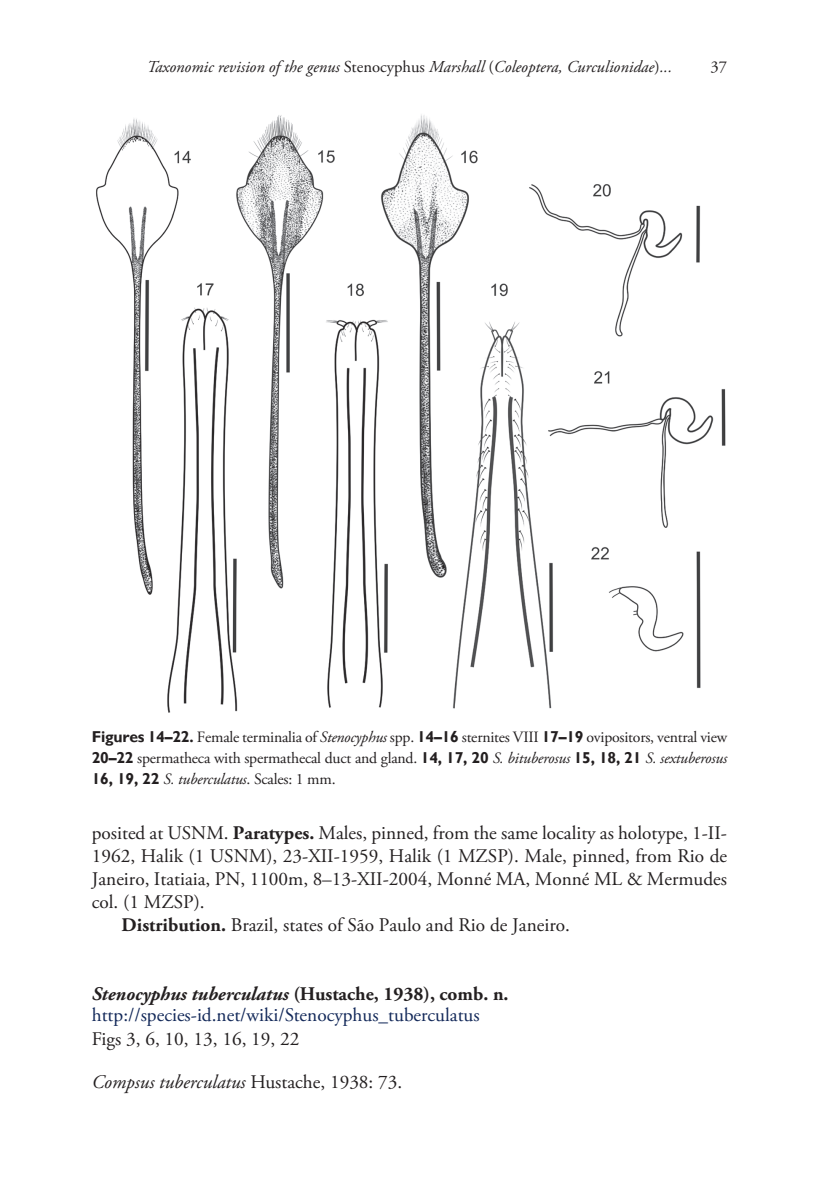
<style>
.page{position:relative;width:819px;height:1191px;background:#fff}
.page>*{position:absolute;margin:0;border:0;box-sizing:border-box;transform-origin:0 0}
.t1{font:19.25px "Adobe Garamond Pro";color:#231f20}
.t2{font:19.25px/21px "Adobe Garamond Pro";color:#122859}
.t3{font:italic 19.25px "Adobe Garamond Pro";color:#231f20}
.t4{font:italic 16.62px "Adobe Garamond Pro";color:#231f20}
.t5{font:16.62px "Adobe Garamond Pro";color:#231f20}
.t6{font:15.75px/21px "Adobe Garamond Pro";letter-spacing:-.015em;color:#231f20;text-align:justify}
.s1{font-style:normal}
.s2{font-family:"Gill Sans";font-weight:700}
.s3{font-style:italic}
.s4{font-weight:700}
.s5{font-weight:700;font-style:italic;color:#231f20}
.s6{font-weight:700;color:#231f20}
</style>
<div class="page">
<img style="left:96px;top:114px;width:630px;height:599px">
<p class="t4" style="left:147px;top:56px;width:527px">Taxonomic revision of the genus <span class="s1">Stenocyphus</span> Marshall <span class="s1">(</span>Coleoptera, Curculionidae<span class="s1">)</span>...</p>
<p class="t5" style="left:710px;top:56px;width:18px">37</p>
<p class="t6" style="left:92px;top:726px;width:637px"><span class="s2">Figures 14–22.</span> Female terminalia of <span class="s3">Stenocyphus</span> spp. <span class="s2">14–16</span> sternites VIII <span class="s2">17–19</span> ovipositors, ventral view <span class="s2">20–22</span> spermatheca with spermathecal duct and gland. <span class="s2">14, 17, 20</span> <span class="s3">S. bituberosus</span> <span class="s2">15, 18, 21</span> <span class="s3">S. sextuberosus </span><span class="s2">16, 19, 22</span> <span class="s3">S. tuberculatus</span>. Scales: 1 mm.</p>
<p class="t1" style="left:92px;top:821px;width:636px">posited at USNM. <span class="s4">Paratypes.</span> Males, pinned, from the same locality as holotype, 1-II-</p>
<p class="t1" style="left:92px;top:844px;width:636px">1962, Halik (1 USNM), 23-XII-1959, Halik (1 MZSP). Male, pinned, from Rio de</p>
<p class="t1" style="left:92px;top:867px;width:636px">Janeiro, Itatiaia, PN, 1100m, 8–13-XII-2004, Monné MA, Monné ML &amp; Mermudes</p>
<p class="t1" style="left:92px;top:890px;width:114px">col. (1 MZSP).</p>
<p class="t1" style="left:122px;top:913px;width:450px"><span class="s4">Distribution.</span> Brazil, states of São Paulo and Rio de Janeiro.</p>
<p class="t2" style="left:92px;top:984px;width:418px"><span class="s5">Stenocyphus tuberculatus</span> <span class="s6">(Hustache, 1938), comb. n. </span>http://species-id.net/wiki/Stenocyphus_tuberculatus</p>
<p class="t1" style="left:92px;top:1027px;width:209px">Figs 3, 6, 10, 13, 16, 19, 22</p>
<p class="t3" style="left:92px;top:1070px;width:312px">Compsus tuberculatus <span class="s1">Hustache, 1938: 73.</span></p>
</div>
